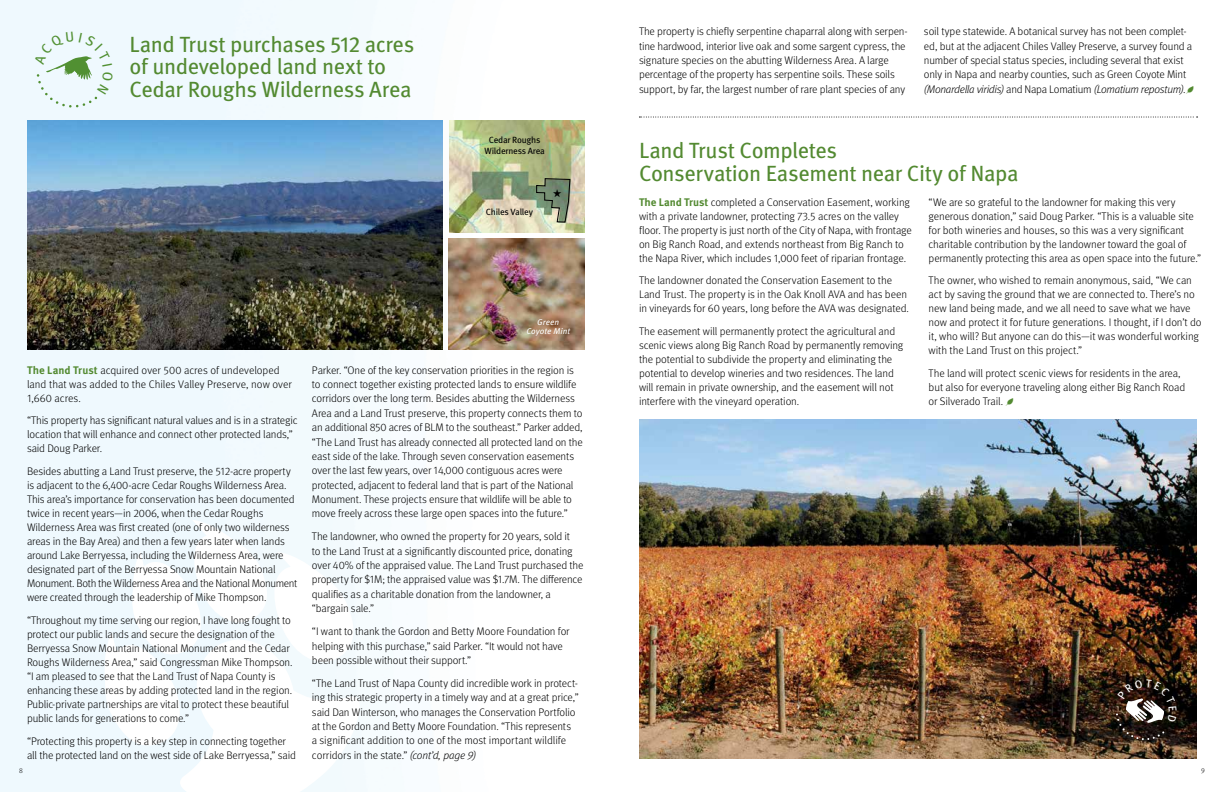
<style>
.page{position:relative;width:1224px;height:792px;background:#fff}
.page>*{position:absolute;margin:0;border:0;box-sizing:border-box;transform-origin:0 0}
.t1{font:22px/23px "Meta OT";letter-spacing:-.02em;color:#538a31}
.t2{font:300 11px/14px "Meta OT";letter-spacing:-.015em;color:#000}
.t3{font:9px/10.8px "Meta OT";letter-spacing:-.025em;color:#000;text-align:center}
.t4{font:italic 8.5px/9px "Meta OT";letter-spacing:.005em;color:#fff;text-align:center}
.t5{font:300 7px "Meta OT";color:#000}
.s1{font-weight:700;color:#538a31}
.s2{font-style:italic}
.s3{font-family:"FE Leaf";font-weight:400;font-size:11.8px;color:#538a31}
</style>
<div class="page">
<img style="left:0;top:0;width:585px;height:792px">
<img style="left:27px;top:121px;width:415px;height:229px">
<img style="left:449px;top:238px;width:136px;height:112px">
<img style="left:449px;top:121px;width:136px;height:112px">
<img style="left:639px;top:419px;width:558px;height:340px">
<svg style="left:639px;top:117px;width:559px;height:1px"></svg>
<svg style="left:98px;top:520px;width:275px;height:272px"></svg>
<svg style="left:536px;top:178px;width:34px;height:45px;background:#829279"></svg>
<svg style="left:1115px;top:679px;width:62px;height:62px;background:#3f352e"></svg>
<svg style="left:34px;top:32px;width:79px;height:77px"></svg>
<h1 class="t1" style="left:130px;top:33px;width:286px">Land Trust purchases 512 acres of undeveloped land next to<br>Cedar Roughs Wilderness Area</h1>
<p class="t3" style="left:484px;top:134px;width:62px">Cedar Roughs<br>Wilderness Area</p>
<p class="t3" style="left:486px;top:207px;width:49px">Chiles Valley</p>
<p class="t4" style="left:526px;top:318px;width:45px">Green<br>Coyote Mint</p>
<p class="t2" style="left:27px;top:363px;width:266px"><span class="s1">The Land Trust</span> acquired over 500 acres of undeveloped land that was added to the Chiles Valley Preserve, now over<br>1,660 acres.</p>
<p class="t2" style="left:27px;top:414px;width:272px">“This property has significant natural values and is in a strategic location that will enhance and connect other protected lands,” said Doug Parker.</p>
<p class="t2" style="left:27px;top:465px;width:272px">Besides abutting a Land Trust preserve, the 512-acre property is adjacent to the 6,400-acre Cedar Roughs Wilderness Area.<br>This area’s importance for conservation has been documented twice in recent years—in 2006, when the Cedar Roughs Wilderness Area was first created (one of only two wilderness areas in the Bay Area) and then a few years later when lands around Lake Berryessa, including the Wilderness Area, were designated part of the Berryessa Snow Mountain National Monument. Both the Wilderness Area and the National Monument were created through the leadership of Mike Thompson.</p>
<p class="t2" style="left:27px;top:613px;width:267px">“Throughout my time serving our region, I have long fought to protect our public lands and secure the designation of the Berryessa Snow Mountain National Monument and the Cedar Roughs Wilderness Area,” said Congressman Mike Thompson. “I am pleased to see that the Land Trust of Napa County is enhancing these areas by adding protected land in the region.<br>Public-private partnerships are vital to protect these beautiful public lands for generations to come.”</p>
<p class="t2" style="left:27px;top:734px;width:271px">“Protecting this property is a key step in connecting together all the protected land on the west side of Lake Berryessa,” said</p>
<p class="t2" style="left:312px;top:363px;width:272px;line-height:14.4px">Parker. “One of the key conservation priorities in the region is to connect together existing protected lands to ensure wildlife corridors over the long term. Besides abutting the Wilderness Area and a Land Trust preserve, this property connects them to an additional 850 acres of BLM to the southeast.” Parker added, “The Land Trust has already connected all protected land on the east side of the lake. Through seven conservation easements over the last few years, over 14,000 contiguous acres were protected, adjacent to federal land that is part of the National Monument. These projects ensure that wildlife will be able to move freely across these large open spaces into the future.”</p>
<p class="t2" style="left:312px;top:530px;width:273px;line-height:14.4px">The landowner, who owned the property for 20 years, sold it<br>to the Land Trust at a significantly discounted price, donating over 40% of the appraised value. The Land Trust purchased the property for $1M; the appraised value was $1.7M. The difference qualifies as a charitable donation from the landowner, a “bargain sale.”</p>
<p class="t2" style="left:312px;top:624px;width:259px;line-height:14.4px">“I want to thank the Gordon and Betty Moore Foundation for helping with this purchase,” said Parker. “It would not have been possible without their support.”</p>
<p class="t2" style="left:312px;top:676px;width:268px;line-height:14.4px">“The Land Trust of Napa County did incredible work in protect&shy;ing this strategic property in a timely way and at a great price,” said Dan Winterson, who manages the Conservation Portfolio at the Gordon and Betty Moore Foundation. “This represents a significant addition to one of the most important wildlife corridors in the state.” <span class="s2">(cont’d, page 9)</span></p>
<p class="t2" style="left:639px;top:25px;width:270px;line-height:14.4px">The property is chiefly serpentine chaparral along with serpen&shy;tine hardwood, interior live oak and some sargent cypress, the signature species on the abutting Wilderness Area. A large percentage of the property has serpentine soils. These soils support, by far, the largest number of rare plant species of any</p>
<p class="t2" style="left:924px;top:25px;width:272px;line-height:14.4px">soil type statewide. A botanical survey has not been complet&shy;ed, but at the adjacent Chiles Valley Preserve, a survey found a number of special status species, including several that exist only in Napa and nearby counties, such as Green Coyote Mint <span class="s2">(Monardella viridis)</span> and Napa Lomatium <span class="s2">(Lomatium repostum).</span><span class="s3">k</span></p>
<h1 class="t1" style="left:639px;top:139px;width:381px">Land Trust Completes<br>Conservation Easement near City of Napa</h1>
<p class="t2" style="left:639px;top:195px;width:274px"><span class="s1">The Land Trust</span> completed a Conservation Easement, working with a private landowner, protecting 73.5 acres on the valley floor. The property is just north of the City of Napa, with frontage on Big Ranch Road, and extends northeast from Big Ranch to the Napa River, which includes 1,000 feet of riparian frontage.</p>
<p class="t2" style="left:639px;top:274px;width:271px">The landowner donated the Conservation Easement to the<br>Land Trust. The property is in the Oak Knoll AVA and has been in vineyards for 60 years, long before the AVA was designated.</p>
<p class="t2" style="left:639px;top:324px;width:266px">The easement will permanently protect the agricultural and scenic views along Big Ranch Road by permanently removing the potential to subdivide the property and eliminating the potential to develop wineries and two residences. The land will remain in private ownership, and the easement will not interfere with the vineyard operation.</p>
<p class="t2" style="left:929px;top:195px;width:274px">“We are so grateful to the landowner for making this very generous donation,” said Doug Parker. “This is a valuable site for both wineries and houses, so this was a very significant charitable contribution by the landowner toward the goal of permanently protecting this area as open space into the future.”</p>
<p class="t2" style="left:929px;top:274px;width:275px">The owner, who wished to remain anonymous, said, “We can act by saving the ground that we are connected to. There’s no new land being made, and we all need to save what we have now and protect it for future generations. I thought, if I don’t do it, who will? But anyone can do this—it was wonderful working with the Land Trust on this project.”</p>
<p class="t2" style="left:929px;top:366px;width:258px">The land will protect scenic views for residents in the area, but also for everyone traveling along either Big Ranch Road or Silverado Trail. <span class="s3">k</span></p>
<p class="t5" style="left:19px;top:767px;width:5px">8</p>
<p class="t5" style="left:1201px;top:767px;width:5px">9</p>
</div>
